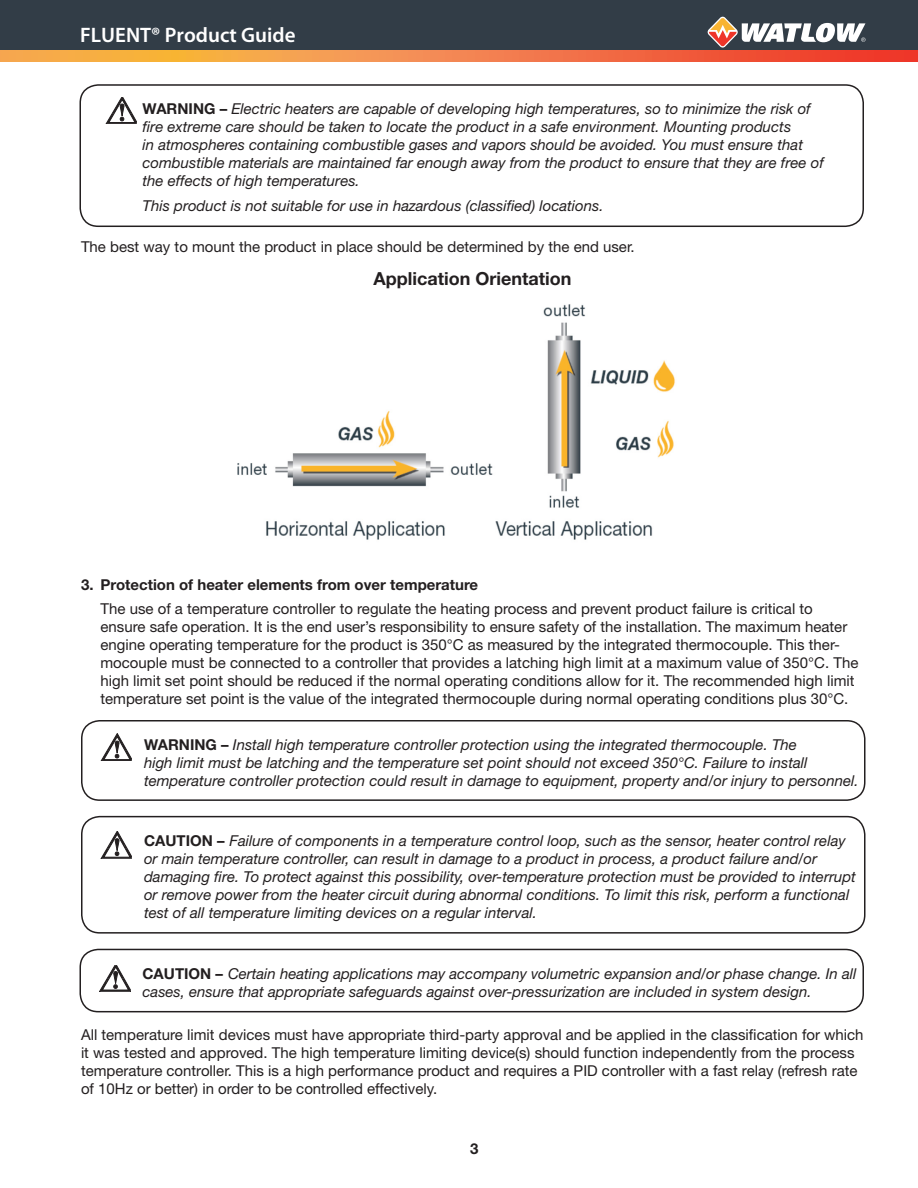
<style>
.page{position:relative;width:918px;height:1188px;background:#fff}
.page>*{position:absolute;margin:0;border:0;box-sizing:border-box;transform-origin:0 0}
.t1{font:600 21px "Myriad Pro";color:#fff}
.t2{font:700 18px "Helvetica Neue LT Std";color:#231f20}
.t3{font:italic 15px/18px "Helvetica Neue LT Std";color:#231f20}
.t4{font:15px/18px "Helvetica Neue LT Std";color:#231f20}
.t5{font:700 15px "Helvetica Neue LT Std";color:#231f20}
.s1{font-weight:700;font-style:normal}
</style>
<div class="page">
<div style="left:0;top:0;width:918px;height:50px;background:#323d47"></div>
<svg style="left:0;top:50px;width:918px;height:11px;background:#f37f42"></svg>
<svg style="left:707px;top:17px;width:158px;height:31px"></svg>
<img style="left:237px;top:304px;width:438px;height:236px">
<div style="left:81px;top:816px;width:785px;height:118px;border:2px solid #231f20;border-radius:18px"></div>
<svg style="left:101px;top:832px;width:31px;height:27px"></svg>
<div style="left:80px;top:949px;width:784px;height:63px;border:2px solid #231f20;border-radius:18px"></div>
<svg style="left:99px;top:965px;width:31px;height:26px"></svg>
<div style="left:81px;top:720px;width:785px;height:81px;border:2px solid #231f20;border-radius:18px"></div>
<svg style="left:101px;top:734px;width:31px;height:27px"></svg>
<div style="left:80px;top:84px;width:784px;height:143px;border:2px solid #231f20;border-radius:18px"></div>
<svg style="left:106px;top:98px;width:31px;height:26px"></svg>
<p class="t1" style="left:80px;top:21px;width:217px">FLUENT® Product Guide</p>
<p class="t3" style="left:142px;top:100px;width:683px"><span class="s1">WARNING –</span> Electric heaters are capable of developing high temperatures, so to minimize the risk of fire extreme care should be taken to locate the product in a safe environment. Mounting products<br>in atmospheres containing combustible gases and vapors should be avoided. You must ensure that combustible materials are maintained far enough away from the product to ensure that they are free of the effects of high temperatures.</p>
<p class="t3" style="left:142px;top:197px;width:463px">This product is not suitable for use in hazardous (classified) locations.</p>
<p class="t4" style="left:81px;top:238px;width:555px">The best way to mount the product in place should be determined by the end user.</p>
<p class="t2" style="left:374px;top:267px;width:199px">Application Orientation</p>
<p class="t5" style="left:81px;top:575px;width:399px">3. Protection of heater elements from over temperature</p>
<p class="t4" style="left:100px;top:600px;width:759px">The use of a temperature controller to regulate the heating process and prevent product failure is critical to ensure safe operation. It is the end user’s responsibility to ensure safety of the installation. The maximum heater engine operating temperature for the product is 350°C as measured by the integrated thermocouple. This ther&shy;mocouple must be connected to a controller that provides a latching high limit at a maximum value of 350°C. The high limit set point should be reduced if the normal operating conditions allow for it. The recommended high limit temperature set point is the value of the integrated thermocouple during normal operating conditions plus 30°C.</p>
<p class="t3" style="left:144px;top:736px;width:716px"><span class="s1">WARNING –</span> Install high temperature controller protection using the integrated thermocouple. The<br>high limit must be latching and the temperature set point should not exceed 350°C. Failure to install temperature controller protection could result in damage to equipment, property and/or injury to personnel.</p>
<p class="t3" style="left:144px;top:832px;width:713px"><span class="s1">CAUTION –</span> Failure of components in a temperature control loop, such as the sensor, heater control relay or main temperature controller, can result in damage to a product in process, a product failure and/or damaging fire. To protect against this possibility, over-temperature protection must be provided to interrupt or remove power from the heater circuit during abnormal conditions. To limit this risk, perform a functional test of all temperature limiting devices on a regular interval.</p>
<p class="t3" style="left:142px;top:964px;width:716px"><span class="s1">CAUTION –</span> Certain heating applications may accompany volumetric expansion and/or phase change. In all cases, ensure that appropriate safeguards against over-pressurization are included in system design.</p>
<p class="t4" style="left:81px;top:1026px;width:784px">All temperature limit devices must have appropriate third-party approval and be applied in the classification for which it was tested and approved. The high temperature limiting device(s) should function independently from the process temperature controller. This is a high performance product and requires a PID controller with a fast relay (refresh rate of 10Hz or better) in order to be controlled effectively.</p>
<p class="t5" style="left:470px;top:1139px;width:10px">3</p>
</div>
